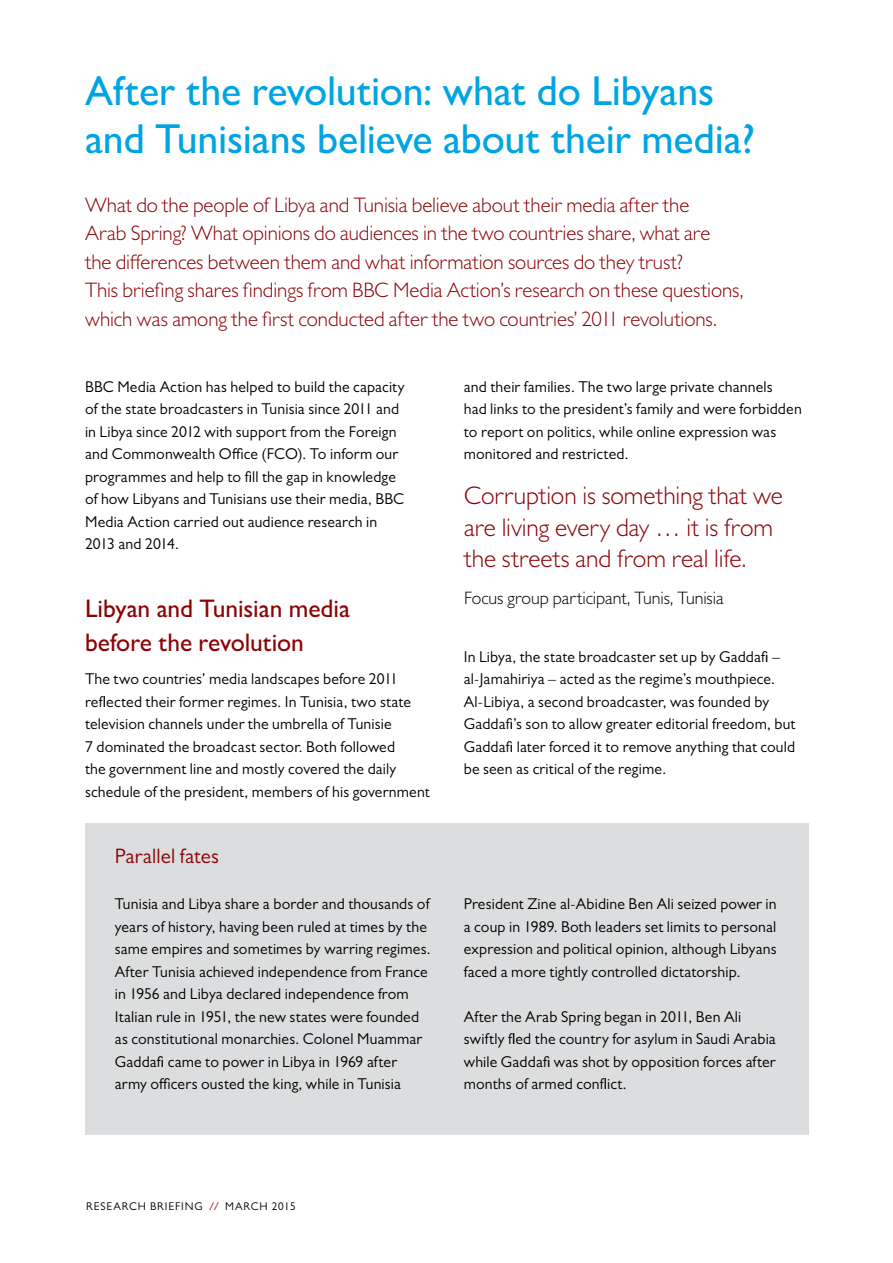
<style>
.page{position:relative;width:893px;height:1263px;background:#fff}
.page>*{position:absolute;margin:0;border:0;box-sizing:border-box;transform-origin:0 0}
.t1{font:500 42px/48px "Gill Sans MT Pro";letter-spacing:-.005em;color:#00a4e3}
.t2{font:300 25.5px/31.5px "Gill Sans MT Pro";letter-spacing:-.005em;color:#8b0307}
.t3{font:500 25.5px/34.5px "Gill Sans MT Pro";letter-spacing:-.005em;color:#8b0307}
.t4{font:300 21px/28.5px "Gill Sans MT Pro";letter-spacing:-.005em;color:#8b0307}
.t5{font:21px "Gill Sans MT Pro";letter-spacing:.005em;color:#8b0307}
.t6{font:300 18px "Gill Sans MT Pro";letter-spacing:-.005em;color:#000}
.t7{font:15.75px/22.5px "Gill Sans MT Pro";letter-spacing:.01em;color:#000}
.t8{font:11.25px "Gill Sans MT Pro";letter-spacing:.085em;color:#000}
.s1{color:#8b0307}
</style>
<div class="page">
<div style="left:85px;top:823px;width:723px;height:311px;background:#dcddde"></div>
<h1 class="t1" style="left:85px;top:66px;width:671px">After the revolution: what do Libyans and Tunisians believe about their media?</h1>
<p class="t4" style="left:85px;top:190px;width:660px">What do the people of Libya and Tunisia believe about their media after the<br>Arab Spring? What opinions do audiences in the two countries share, what are<br>the differences between them and what information sources do they trust?<br>This briefing shares findings from BBC Media Action’s research on these questions, which was among the first conducted after the two countries’ 2011 revolutions.</p>
<p class="t7" style="left:85px;top:375px;width:321px">BBC Media Action has helped to build the capacity of the state broadcasters in Tunisia since 2011 and in Libya since 2012 with support from the Foreign and Commonwealth Office (FCO). To inform our programmes and help to fill the gap in knowledge of how Libyans and Tunisians use their media, BBC Media Action carried out audience research in 2013 and 2014.</p>
<h2 class="t3" style="left:85px;top:590px;width:266px">Libyan and Tunisian media before the revolution</h2>
<p class="t7" style="left:85px;top:667px;width:346px">The two countries’ media landscapes before 2011 reflected their former regimes. In Tunisia, two state television channels under the umbrella of Tunisie<br>7 dominated the broadcast sector. Both followed<br>the government line and mostly covered the daily schedule of the president, members of his government</p>
<p class="t7" style="left:464px;top:375px;width:339px">and their families. The two large private channels<br>had links to the president’s family and were forbidden to report on politics, while online expression was monitored and restricted.</p>
<h2 class="t2" style="left:464px;top:479px;width:320px">Corruption is something that we are living every day … it is from the streets and from real life.</h2>
<p class="t6" style="left:464px;top:587px;width:261px">Focus group participant, Tunis, Tunisia</p>
<p class="t7" style="left:464px;top:645px;width:333px">In Libya, the state broadcaster set up by Gaddafi – al‑Jamahiriya – acted as the regime’s mouthpiece.<br>Al-Libiya, a second broadcaster, was founded by Gaddafi’s son to allow greater editorial freedom, but Gaddafi later forced it to remove anything that could be seen as critical of the regime.</p>
<h3 class="t5" style="left:115px;top:843px;width:106px">Parallel fates</h3>
<p class="t7" style="left:115px;top:892px;width:317px">Tunisia and Libya share a border and thousands of years of history, having been ruled at times by the same empires and sometimes by warring regimes.<br>After Tunisia achieved independence from France in 1956 and Libya declared independence from Italian rule in 1951, the new states were founded as constitutional monarchies. Colonel Muammar Gaddafi came to power in Libya in 1969 after army officers ousted the king, while in Tunisia</p>
<p class="t7" style="left:464px;top:892px;width:314px;text-align:justify">President Zine al‑Abidine Ben Ali seized power in a coup in 1989. Both leaders set limits to personal expression and political opinion, although Libyans faced a more tightly controlled dictatorship.</p>
<p class="t7" style="left:464px;top:1005px;width:314px">After the Arab Spring began in 2011, Ben Ali swiftly fled the country for asylum in Saudi Arabia while Gaddafi was shot by opposition forces after months of armed conflict.</p>
<p class="t8" style="left:86px;top:1199px;width:211px">RESEARCH BRIEFING <span class="s1">//</span> MARCH 2015</p>
</div>
